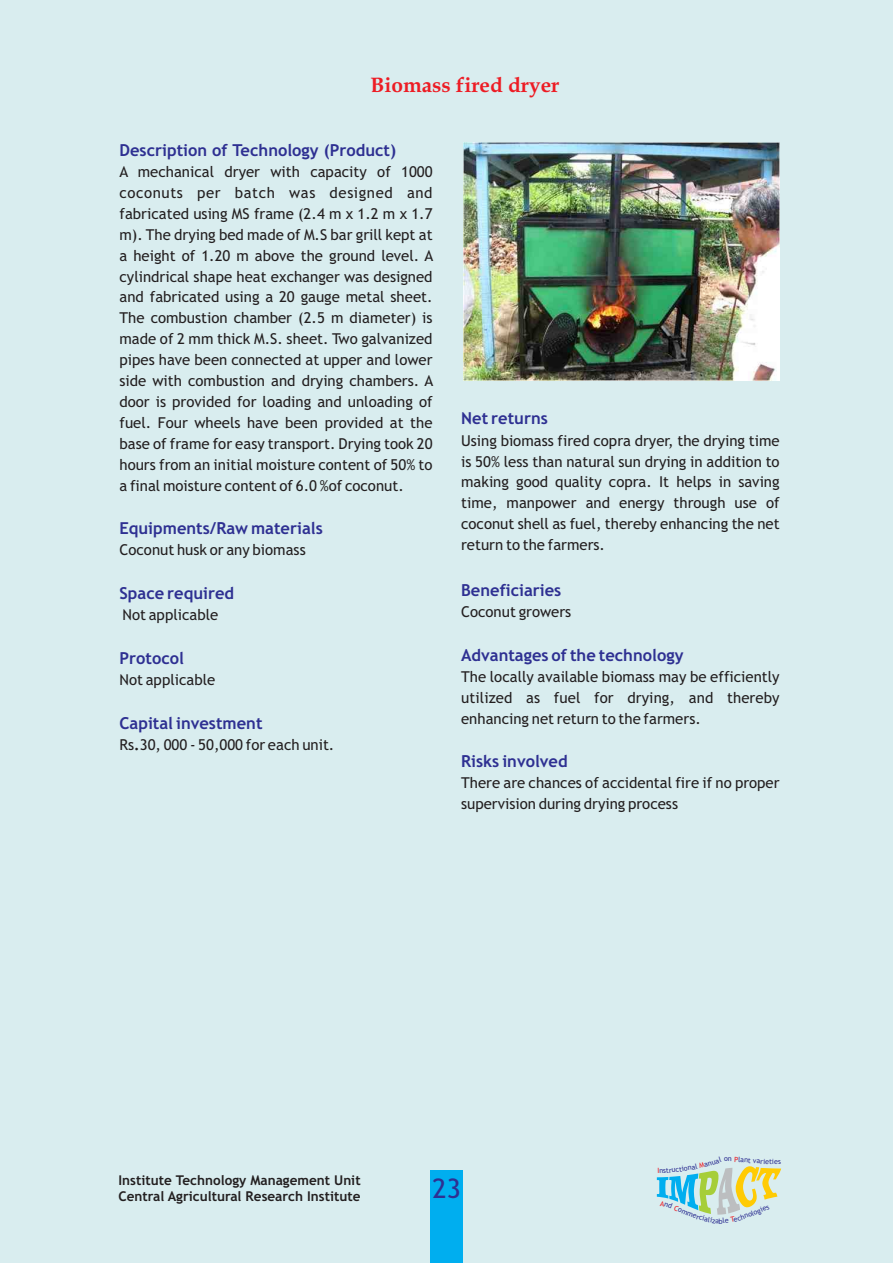
<style>
.page{position:relative;width:893px;height:1263px;background:#d9edef}
.page>*{position:absolute;margin:0;border:0;box-sizing:border-box;transform-origin:0 0}
.t1{font:27px "Trebuchet MS";color:#2e3092}
.t2{font:700 21px "Book Antiqua";color:#ed1c24}
.t3{font:700 16.5px "Trebuchet MS";color:#2e3092}
.t4{font:15px/20.9px "Trebuchet MS";color:#231f20;text-align:justify}
.t5{font:700 13.5px/15.8px "Trebuchet MS";color:#231f20}
.t6{font:7.2px "Trebuchet MS";color:#2e3092}
.s1{font-weight:700}
</style>
<div class="page">
<img style="left:463px;top:143px;width:317px;height:237px">
<div style="left:430px;top:1170px;width:33px;height:93px;background:#00aeef"></div>
<svg style="left:657px;top:1166px;width:124px;height:49px"></svg>
<h2 class="t2" style="left:370px;top:77px;width:191px">Biomass fired dryer</h2>
<p class="t3" style="left:120px;top:144px;width:278px">Description of Technology (Product)</p>
<p class="t4" style="left:119px;top:163px;width:315px">A mechanical dryer with capacity of 1000 coconuts per batch was designed and fabricated using MS frame (2.4 m x 1.2 m x 1.7 m). The drying bed made of M.S bar grill kept at a height of 1.20 m above the ground level. A cylindrical shape heat exchanger was designed and fabricated using a 20 gauge metal sheet.<br>The combustion chamber (2.5 m diameter) is made of 2 mm thick M.S. sheet. Two galvanized pipes have been connected at upper and lower side with combustion and drying chambers. A door is provided for loading and unloading of fuel. Four wheels have been provided at the base of frame for easy transport. Drying took 20 hours from an initial moisture content of 50% to a final moisture content of 6.0 %of coconut.</p>
<p class="t3" style="left:120px;top:522px;width:205px">Equipments/Raw materials</p>
<p class="t4" style="left:119px;top:541px;width:188px">Coconut husk or any biomass</p>
<p class="t3" style="left:120px;top:587px;width:116px">Space required</p>
<p class="t4" style="left:122px;top:606px;width:97px">Not applicable</p>
<p class="t3" style="left:120px;top:651px;width:66px">Protocol</p>
<p class="t4" style="left:119px;top:671px;width:97px">Not applicable</p>
<p class="t3" style="left:120px;top:716px;width:145px">Capital investment</p>
<p class="t4" style="left:119px;top:735px;width:216px">Rs<span class="s1">.</span>30, 000 - 50,000 for each unit.</p>
<p class="t3" style="left:461px;top:412px;width:88px">Net returns</p>
<p class="t4" style="left:461px;top:431px;width:320px">Using biomass fired copra dryer, the drying time is 50% less than natural sun drying in addition to making good quality copra. It helps in saving time, manpower and energy through use of coconut shell as fuel, thereby enhancing the net return to the farmers.</p>
<p class="t3" style="left:461px;top:583px;width:102px">Beneficiaries</p>
<p class="t4" style="left:461px;top:603px;width:112px">Coconut growers</p>
<p class="t3" style="left:461px;top:648px;width:224px">Advantages of the technology</p>
<p class="t4" style="left:461px;top:667px;width:320px">The locally available biomass may be efficiently utilized as fuel for drying, and thereby enhancing net return to the farmers.</p>
<p class="t3" style="left:461px;top:755px;width:108px">Risks involved</p>
<p class="t4" style="left:461px;top:774px;width:320px">There are chances of accidental fire if no proper supervision during drying process</p>
<p class="t6" style="left:738px;top:1156px;width:24px;rotate:4deg">lant va</p>
<p class="t6" style="left:772px;top:1159px;width:8px">ie</p>
<p class="t5" style="left:119px;top:1174px;width:244px">Institute Technology Management Unit<br>Central Agricultural Research Institute</p>
<h1 class="t1" style="left:433px;top:1178px;width:30px">23</h1>
</div>
